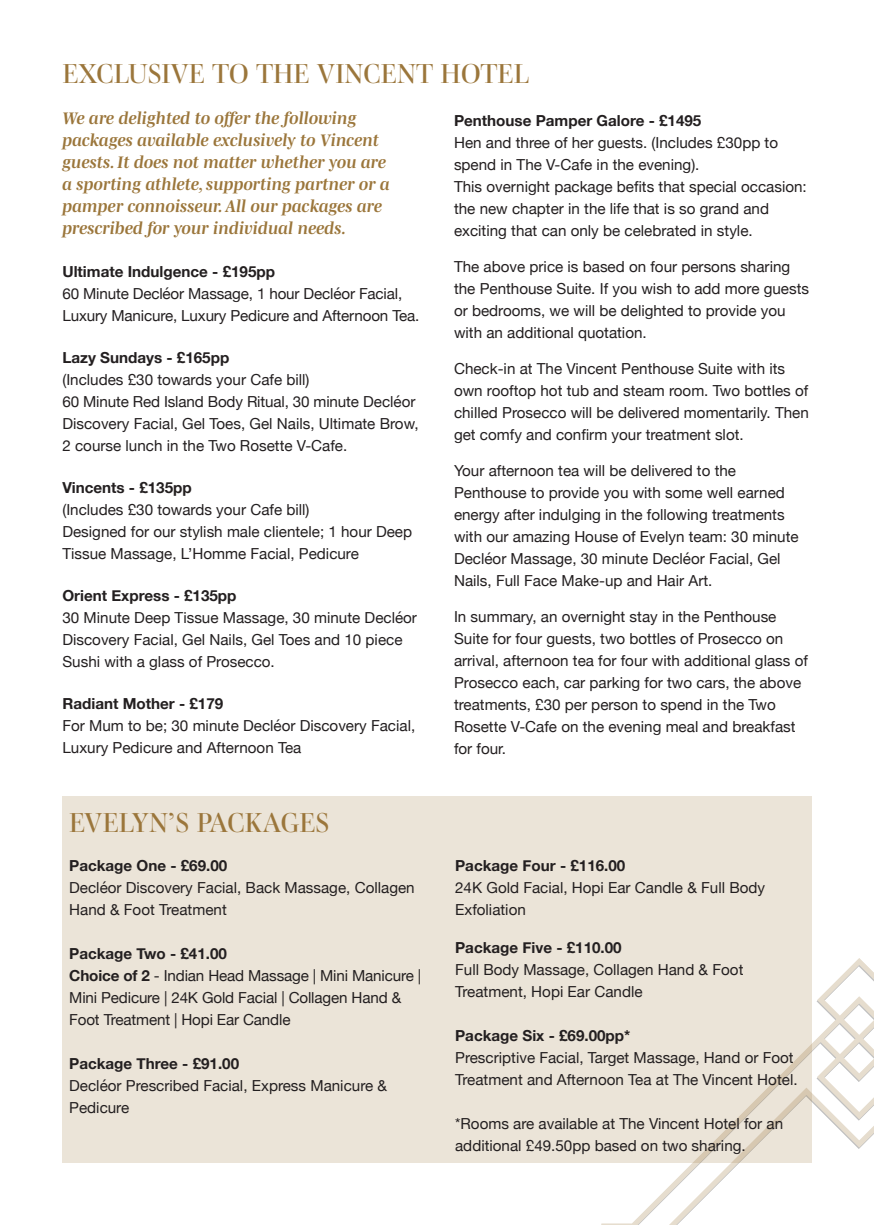
<style>
.page{position:relative;width:874px;height:1225px;background:#fff}
.page>*{position:absolute;margin:0;border:0;box-sizing:border-box;transform-origin:0 0}
.t1{font:28px "Mencken Std Head";color:#9b763b}
.t2{font:italic 700 17px/22px "Mencken Std";color:#9b763b}
.t3{font:15.2px/22px "Helvetica Neue";color:#231f20}
.t4{font:700 15.2px "Helvetica Neue";color:#231f20}
.s1{font-weight:700}
</style>
<div class="page">
<svg style="left:335px;top:957px;width:538px;height:268px"></svg>
<div style="left:62px;top:795px;width:749px;height:367px;background:#ebe4d8"></div>
<h1 class="t1" style="left:62px;top:57px;width:468px">EXCLUSIVE TO THE VINCENT HOTEL</h1>
<p class="t4" style="left:454px;top:109px;width:249px">Penthouse Pamper Galore - £1495</p>
<p class="t3" style="left:454px;top:133px;width:354px">Hen and three of her guests. (Includes £30pp to spend in The V-Cafe in the evening).<br>This overnight package befits that special occasion: the new chapter in the life that is so grand and exciting that can only be celebrated in style.</p>
<p class="t3" style="left:454px;top:257px;width:356px">The above price is based on four persons sharing the Penthouse Suite. If you wish to add more guests or bedrooms, we will be delighted to provide you with an additional quotation.</p>
<p class="t3" style="left:454px;top:359px;width:356px">Check-in at The Vincent Penthouse Suite with its own rooftop hot tub and steam room. Two bottles of chilled Prosecco will be delivered momentarily. Then get comfy and confirm your treatment slot.</p>
<p class="t3" style="left:454px;top:461px;width:346px">Your afternoon tea will be delivered to the Penthouse to provide you with some well earned energy after indulging in the following treatments with our amazing House of Evelyn team: 30 minute Decléor Massage, 30 minute Decléor Facial, Gel Nails, Full Face Make-up and Hair Art.</p>
<p class="t3" style="left:454px;top:607px;width:355px">In summary, an overnight stay in the Penthouse Suite for four guests, two bottles of Prosecco on arrival, afternoon tea for four with additional glass of Prosecco each, car parking for two cars, the above treatments, £30 per person to spend in the Two Rosette V-Cafe on the evening meal and breakfast for four.</p>
<p class="t2" style="left:62px;top:107px;width:329px">We are delighted to offer the following packages available exclusively to Vincent guests. It does not matter whether you are a sporting athlete, supporting partner or a pamper connoisseur. All our packages are prescribed for your individual needs.</p>
<p class="t4" style="left:62px;top:260px;width:214px">Ultimate Indulgence - £195pp</p>
<p class="t3" style="left:62px;top:284px;width:358px">60 Minute Decléor Massage, 1 hour Decléor Facial,<br>Luxury Manicure, Luxury Pedicure and Afternoon Tea.</p>
<p class="t4" style="left:62px;top:346px;width:168px">Lazy Sundays - £165pp</p>
<p class="t3" style="left:62px;top:370px;width:357px">(Includes £30 towards your Cafe bill)<br>60 Minute Red Island Body Ritual, 30 minute Decléor Discovery Facial, Gel Toes, Gel Nails, Ultimate Brow, 2 course lunch in the Two Rosette V-Cafe.</p>
<p class="t4" style="left:62px;top:476px;width:131px">Vincents - £135pp</p>
<p class="t3" style="left:62px;top:500px;width:351px">(Includes £30 towards your Cafe bill)<br>Designed for our stylish male clientele; 1 hour Deep<br>Tissue Massage, L’Homme Facial, Pedicure</p>
<p class="t4" style="left:62px;top:584px;width:175px">Orient Express - £135pp</p>
<p class="t3" style="left:62px;top:608px;width:356px">30 Minute Deep Tissue Massage, 30 minute Decléor<br>Discovery Facial, Gel Nails, Gel Toes and 10 piece<br>Sushi with a glass of Prosecco.</p>
<p class="t4" style="left:62px;top:692px;width:162px">Radiant Mother - £179</p>
<p class="t3" style="left:62px;top:716px;width:354px">For Mum to be; 30 minute Decléor Discovery Facial,<br>Luxury Pedicure and Afternoon Tea</p>
<h1 class="t1" style="left:69px;top:806px;width:262px">EVELYN’S PACKAGES</h1>
<p class="t4" style="left:69px;top:854px;width:159px">Package One - £69.00</p>
<p class="t3" style="left:69px;top:877px;width:347px">Decléor Discovery Facial, Back Massage, Collagen<br>Hand &amp; Foot Treatment</p>
<p class="t3" style="left:69px;top:943px;width:353px"><span class="s1">Package Two - £41.00<br>Choice of 2</span> - Indian Head Massage | Mini Manicure | Mini Pedicure | 24K Gold Facial | Collagen Hand &amp; Foot Treatment | Hopi Ear Candle</p>
<p class="t4" style="left:69px;top:1052px;width:171px">Package Three - £91.00</p>
<p class="t3" style="left:69px;top:1075px;width:319px">Decléor Prescribed Facial, Express Manicure &amp;<br>Pedicure</p>
<p class="t4" style="left:455px;top:854px;width:172px">Package Four - £116.00</p>
<p class="t3" style="left:455px;top:877px;width:311px">24K Gold Facial, Hopi Ear Candle &amp; Full Body<br>Exfoliation</p>
<p class="t4" style="left:455px;top:936px;width:168px">Package Five - £110.00</p>
<p class="t3" style="left:455px;top:959px;width:290px">Full Body Massage, Collagen Hand &amp; Foot<br>Treatment, Hopi Ear Candle</p>
<p class="t4" style="left:455px;top:1024px;width:177px">Package Six - £69.00pp*</p>
<p class="t3" style="left:455px;top:1047px;width:344px">Prescriptive Facial, Target Massage, Hand or Foot<br>Treatment and Afternoon Tea at The Vincent Hotel.</p>
<p class="t3" style="left:455px;top:1113px;width:329px">*Rooms are available at The Vincent Hotel for an additional £49.50pp based on two sharing.</p>
</div>
